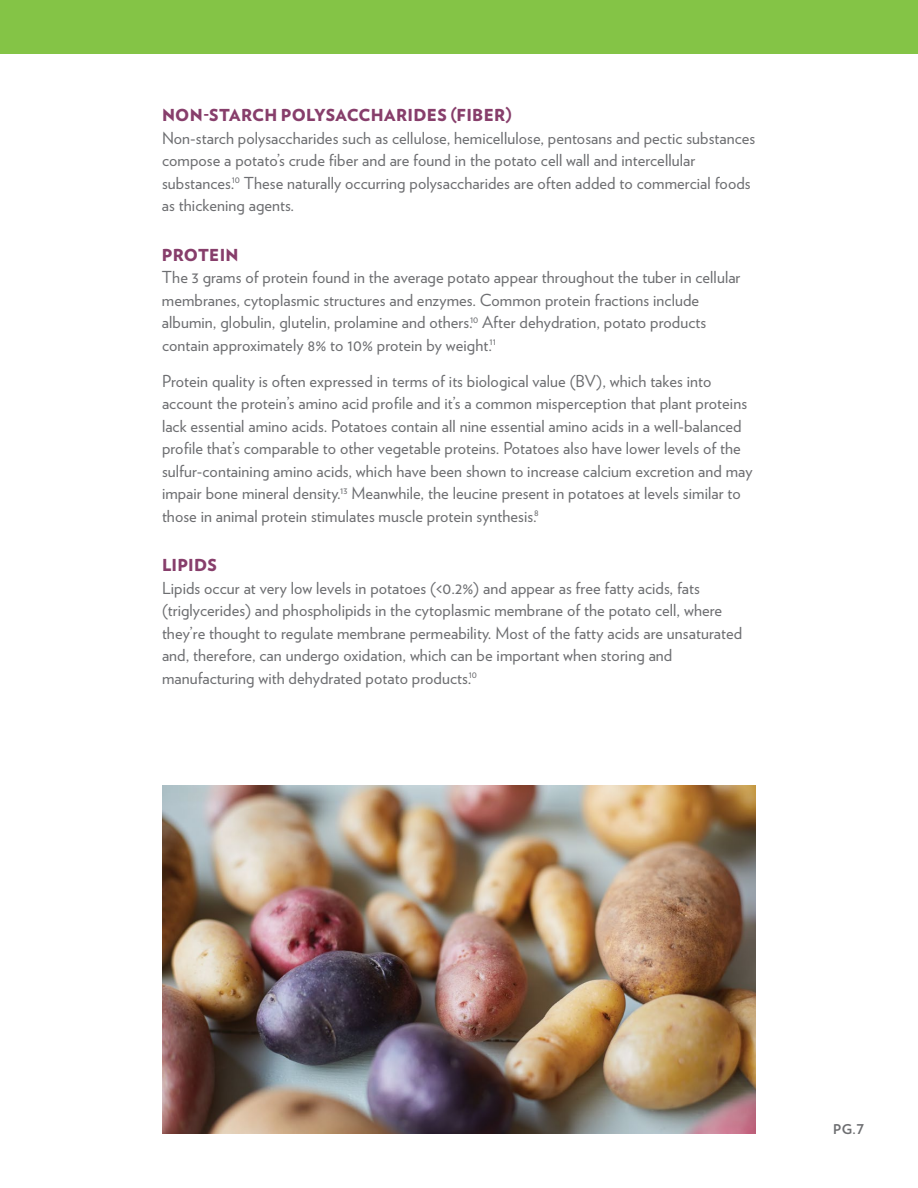
<style>
.page{position:relative;width:918px;height:1188px;background:#fff}
.page>*{position:absolute;margin:0;border:0;box-sizing:border-box;transform-origin:0 0}
.t1{font:16.5px/22.5px "Verlag";letter-spacing:.005em;color:#6d6e71}
.t2{font:900 16.5px "Verlag";letter-spacing:.02em;color:#873e6b}
.t3{font:700 13.5px "Verlag";color:#6d6e71}
</style>
<div class="page">
<div style="left:0;top:0;width:918px;height:54px;background:#84c446"></div>
<img style="left:162px;top:785px;width:594px;height:349px">
<p class="t2" style="left:162px;top:107px;width:352px">NON-STARCH POLYSACCHARIDES (FIBER)</p>
<p class="t1" style="left:162px;top:127px;width:595px">Non-starch polysaccharides such as cellulose, hemicellulose, pentosans and pectic substances compose a potato’s crude fiber and are found in the potato cell wall and intercellular substances .<sup>10</sup> These naturally occurring polysaccharides are often added to commercial foods as thickening agents .</p>
<p class="t2" style="left:162px;top:246px;width:78px">PROTEIN</p>
<p class="t1" style="left:162px;top:266px;width:580px">The 3 grams of protein found in the average potato appear throughout the tuber in cellular membranes, cytoplasmic structures and enzymes . Common protein fractions include albumin, globulin, glutelin, prolamine and others .<sup>10</sup> After dehydration, potato products contain approximately 8% to 10% protein by weight .<sup>11</sup></p>
<p class="t1" style="left:162px;top:370px;width:592px">Protein quality is often expressed in terms of its biological value (BV), which takes into account the protein’s amino acid profile and it’s a common misperception that plant proteins lack essential amino acids . Potatoes contain all nine essential amino acids in a well-balanced profile that’s comparable to other vegetable proteins . Potatoes also have lower levels of the sulfur-containing amino acids, which have been shown to increase calcium excretion and may impair bone mineral density .<sup>13</sup> Meanwhile, the leucine present in potatoes at levels similar to those in animal protein stimulates muscle protein synthesis .<sup>8</sup></p>
<p class="t2" style="left:162px;top:557px;width:56px">LIPIDS</p>
<p class="t1" style="left:162px;top:577px;width:582px">Lipids occur at very low levels in potatoes (&lt;0 .2%) and appear as free fatty acids, fats (triglycerides) and phospholipids in the cytoplasmic membrane of the potato cell, where they’re thought to regulate membrane permeability . Most of the fatty acids are unsaturated and, therefore, can undergo oxidation, which can be important when storing and manufacturing with dehydrated potato products .<sup>10</sup></p>
<p class="t3" style="left:833px;top:1124px;width:32px">PG.7</p>
</div>
